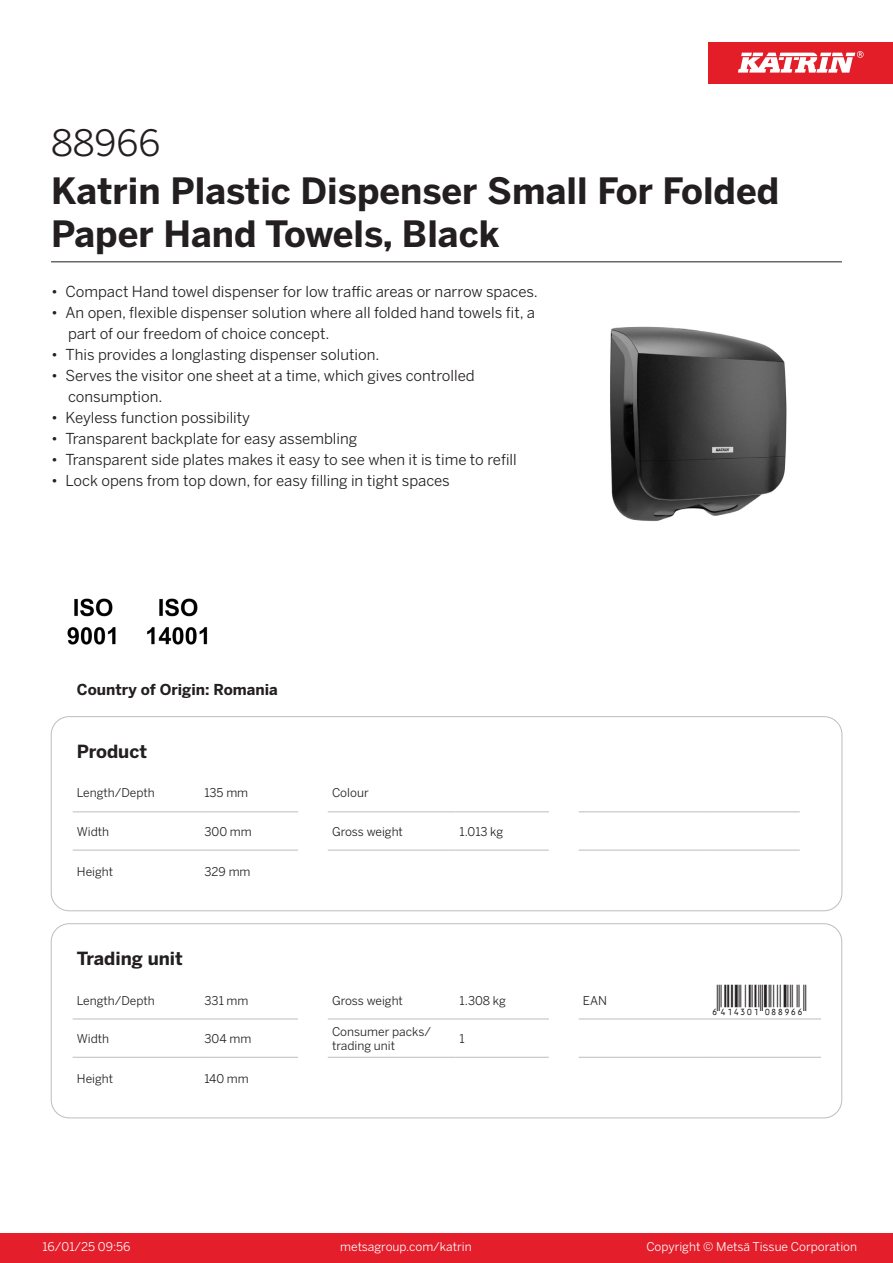
<style>
.page{position:relative;width:893px;height:1263px;background:#fff}
.page>*{position:absolute;margin:0;border:0;box-sizing:border-box;transform-origin:0 0}
.Product_Name{font:700 36px/43.2px "Benton Sans";color:#231f20}
.External_material_co{font:36px "Benton Sans";color:#231f20}
.T_EAN{font:30px "Viisas EAN Matala";color:#231f20}
.T_TableHeader{font:700 18px "Benton Sans";color:#231f20}
.MarketingBullets{font:15px/21px "Benton Sans";color:#231f20}
.Country_of_Origin{font:700 15px "Benton Sans";color:#231f20}
.T_TableBody{font:12px/14.4px "Benton Sans";color:#231f20}
.t1{font:12px "Benton Sans";color:#fff}
</style>
<div class="page">
<div style="left:0;top:1233px;width:893px;height:30px;background:#e41e2b"></div>
<div style="left:708px;top:43px;width:185px;height:41px;background:#e31e28"></div>
<svg style="left:738px;top:51px;width:126px;height:22px"></svg>
<hr style="left:73px;top:812px;width:127px;height:1px;background:#bcbdc0">
<hr style="left:200px;top:812px;width:98px;height:1px;background:#bcbdc0">
<hr style="left:328px;top:812px;width:127px;height:1px;background:#bcbdc0">
<hr style="left:455px;top:812px;width:94px;height:1px;background:#bcbdc0">
<hr style="left:579px;top:812px;width:127px;height:1px;background:#bcbdc0">
<hr style="left:706px;top:812px;width:94px;height:1px;background:#bcbdc0">
<hr style="left:73px;top:850px;width:127px;height:1px;background:#bcbdc0">
<hr style="left:200px;top:850px;width:98px;height:1px;background:#bcbdc0">
<hr style="left:328px;top:850px;width:127px;height:1px;background:#bcbdc0">
<hr style="left:455px;top:850px;width:94px;height:1px;background:#bcbdc0">
<hr style="left:579px;top:850px;width:127px;height:1px;background:#bcbdc0">
<hr style="left:706px;top:850px;width:94px;height:1px;background:#bcbdc0">
<div style="left:51px;top:716px;width:791px;height:195px;border:1px solid #bcbdc0;border-radius:18px"></div>
<hr style="left:73px;top:1019px;width:127px;height:1px;background:#bcbdc0">
<hr style="left:200px;top:1019px;width:98px;height:1px;background:#bcbdc0">
<hr style="left:328px;top:1019px;width:127px;height:1px;background:#bcbdc0">
<hr style="left:455px;top:1019px;width:94px;height:1px;background:#bcbdc0">
<hr style="left:579px;top:1019px;width:127px;height:1px;background:#bcbdc0">
<hr style="left:706px;top:1019px;width:115px;height:1px;background:#bcbdc0">
<hr style="left:73px;top:1057px;width:127px;height:1px;background:#bcbdc0">
<hr style="left:200px;top:1057px;width:98px;height:1px;background:#bcbdc0">
<hr style="left:328px;top:1057px;width:127px;height:1px;background:#bcbdc0">
<hr style="left:455px;top:1057px;width:94px;height:1px;background:#bcbdc0">
<hr style="left:579px;top:1057px;width:127px;height:1px;background:#bcbdc0">
<hr style="left:706px;top:1057px;width:115px;height:1px;background:#bcbdc0">
<div style="left:51px;top:923px;width:791px;height:195px;border:1px solid #bcbdc0;border-radius:18px"></div>
<img style="left:610px;top:326px;width:177px;height:195px">
<img style="left:67px;top:598px;width:49px;height:47px">
<img style="left:147px;top:598px;width:61px;height:47px">
<hr style="left:51px;top:261px;width:791px;height:1px;background:#231f20">
<p class="External_material_co" style="left:51px;top:121px;width:111px">88966</p>
<p class="Product_Name" style="left:51px;top:170px;width:730px">Katrin Plastic Dispenser Small For Folded<br>Paper Hand Towels, Black</p>
<p class="MarketingBullets" style="left:51px;top:281px;width:488px">• Compact Hand towel dispenser for low traffic areas or narrow spaces.</p>
<p class="MarketingBullets" style="left:68px;top:302px;width:468px;text-indent:-17px">• An open, flexible dispenser solution where all folded hand towels fit, a part of our freedom of choice concept.</p>
<p class="MarketingBullets" style="left:51px;top:344px;width:330px">• This provides a longlasting dispenser solution.</p>
<p class="MarketingBullets" style="left:68px;top:365px;width:408px;text-indent:-17px">• Serves the visitor one sheet at a time, which gives controlled consumption.</p>
<p class="MarketingBullets" style="left:51px;top:407px;width:200px">• Keyless function possibility</p>
<p class="MarketingBullets" style="left:51px;top:428px;width:308px">• Transparent backplate for easy assembling</p>
<p class="MarketingBullets" style="left:51px;top:449px;width:467px">• Transparent side plates makes it easy to see when it is time to refill</p>
<p class="MarketingBullets" style="left:51px;top:470px;width:400px">• Lock opens from top down, for easy filling in tight spaces</p>
<p class="Country_of_Origin" style="left:77px;top:680px;width:202px">Country of Origin: Romania</p>
<p class="T_TableHeader" style="left:77px;top:740px;width:72px">Product</p>
<p class="T_TableBody" style="left:77px;top:786px;width:79px">Length/Depth</p>
<p class="T_TableBody" style="left:204px;top:786px;width:45px">135 mm</p>
<p class="T_TableBody" style="left:332px;top:786px;width:38px">Colour</p>
<p class="T_TableBody" style="left:77px;top:824px;width:34px">Width</p>
<p class="T_TableBody" style="left:204px;top:824px;width:49px">300 mm</p>
<p class="T_TableBody" style="left:332px;top:824px;width:72px">Gross weight</p>
<p class="T_TableBody" style="left:460px;top:824px;width:45px">1.013 kg</p>
<p class="T_TableBody" style="left:77px;top:864px;width:38px">Height</p>
<p class="T_TableBody" style="left:204px;top:864px;width:48px">329 mm</p>
<p class="T_TableHeader" style="left:77px;top:947px;width:108px">Trading unit</p>
<p class="T_TableBody" style="left:77px;top:993px;width:79px">Length/Depth</p>
<p class="T_TableBody" style="left:204px;top:993px;width:45px">331 mm</p>
<p class="T_TableBody" style="left:332px;top:993px;width:72px">Gross weight</p>
<p class="T_TableBody" style="left:460px;top:993px;width:48px">1.308 kg</p>
<p class="T_TableBody" style="left:583px;top:993px;width:26px">EAN</p>
<p class="T_EAN" style="left:710px;top:984px;width:97px">*6414301088966*</p>
<p class="T_TableBody" style="left:77px;top:1031px;width:34px">Width</p>
<p class="T_TableBody" style="left:204px;top:1031px;width:48px">304 mm</p>
<p class="T_TableBody" style="left:332px;top:1024px;width:100px">Consumer packs/ trading unit</p>
<p class="T_TableBody" style="left:460px;top:1031px;width:7px">1</p>
<p class="T_TableBody" style="left:77px;top:1072px;width:38px">Height</p>
<p class="T_TableBody" style="left:204px;top:1072px;width:46px">140 mm</p>
<p class="t1" style="left:43px;top:1239px;width:90px">16/01/25 09:56</p>
<p class="t1" style="left:340px;top:1239px;width:133px">metsagroup.com/katrin</p>
<p class="t1" style="left:646px;top:1239px;width:212px">Copyright © Metsä Tissue Corporation</p>
</div>
